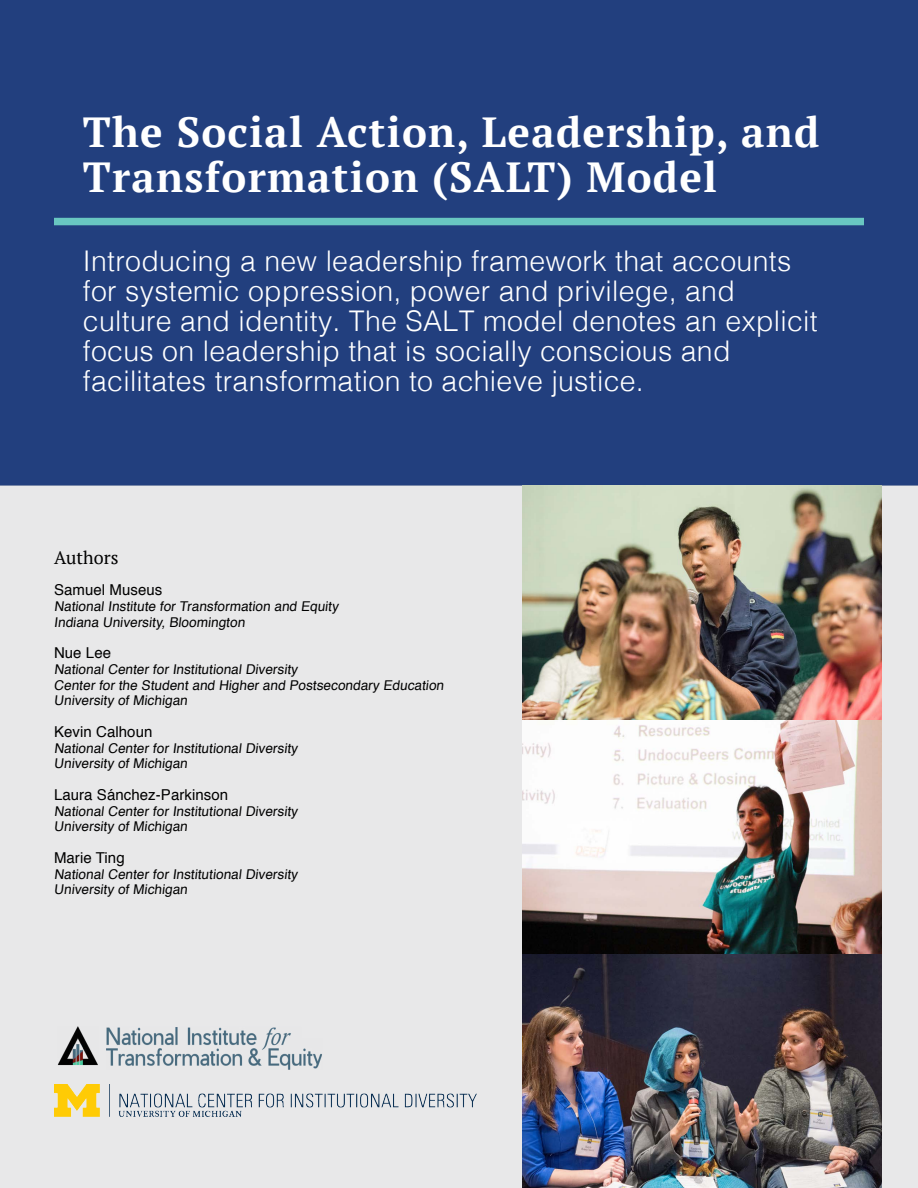
<style>
.page{position:relative;width:918px;height:1188px;background:#fff}
.page>*{position:absolute;margin:0;border:0;box-sizing:border-box;transform-origin:0 0}
.t1{font:700 42px/45px "PT Serif";letter-spacing:.03em;color:#fff}
.t2{font:300 28.5px/30px "Helvetica";letter-spacing:.01em;color:#fff}
.t3{font:18px "PT Serif";color:#000}
.t4{font:15px "Helvetica";letter-spacing:.005em;color:#000}
.t5{font:13.5px/15.8px "Helvetica";color:#000}
</style>
<div class="page">
<div style="left:0;top:0;width:918px;height:486px;background:#223f7e"></div>
<div style="left:0;top:486px;width:918px;height:702px;background:#e8e8e9"></div>
<img style="left:522px;top:486px;width:360px;height:702px">
<img style="left:54px;top:1084px;width:422px;height:33px">
<img style="left:57px;top:1026px;width:265px;height:44px">
<div style="left:54px;top:218px;width:810px;height:7px;background:#69c7c1"></div>
<h1 class="t1" style="left:83px;top:109px;width:738px">The Social Action, Leadership, and<br>Transformation (SALT) Model</h1>
<p class="t2" style="left:83px;top:244px;width:736px">Introducing a new leadership framework that accounts for systemic oppression, power and privilege, and culture and identity. The SALT model denotes an explicit focus on leadership that is socially conscious and facilitates transformation to achieve justice.</p>
<h3 class="t3" style="left:54px;top:546px;width:66px">Authors</h3>
<p class="t4" style="left:54px;top:578px;width:110px">Samuel Museus</p>
<p class="t5" style="left:54px;top:599px;width:289px">National Institute for Transformation and Equity<br>Indiana University, Bloomington</p>
<p class="t4" style="left:54px;top:641px;width:59px">Nue Lee</p>
<p class="t5" style="left:54px;top:662px;width:394px">National Center for Institutional Diversity<br>Center for the Student and Higher and Postsecondary Education<br>University of Michigan</p>
<p class="t4" style="left:54px;top:720px;width:100px">Kevin Calhoun</p>
<p class="t5" style="left:54px;top:740px;width:248px">National Center for Institutional Diversity<br>University of Michigan</p>
<p class="t4" style="left:54px;top:783px;width:176px">Laura Sánchez-Parkinson</p>
<p class="t5" style="left:54px;top:803px;width:248px">National Center for Institutional Diversity<br>University of Michigan</p>
<p class="t4" style="left:54px;top:846px;width:72px">Marie Ting</p>
<p class="t5" style="left:54px;top:866px;width:248px">National Center for Institutional Diversity<br>University of Michigan</p>
</div>
